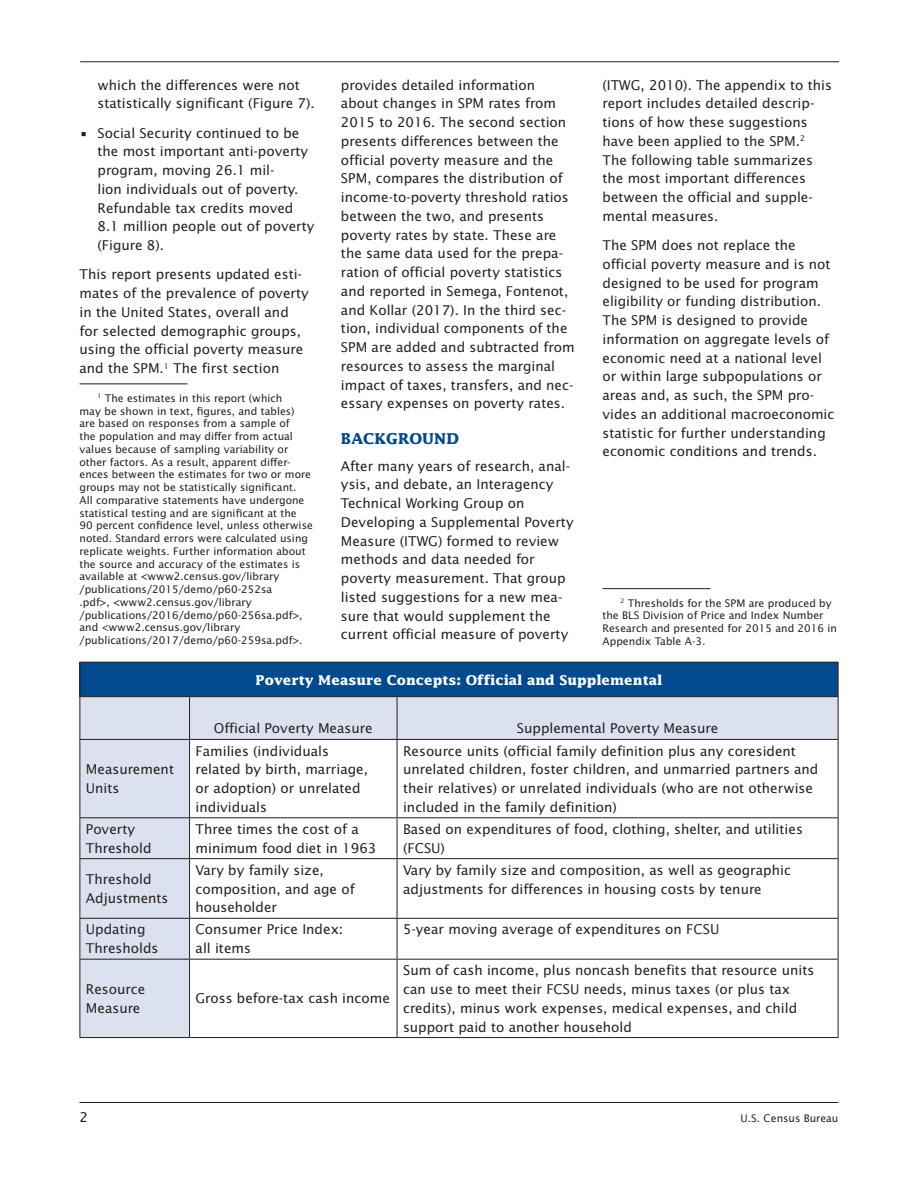
<style>
.page{position:relative;width:918px;height:1188px;background:#fff}
.page>*{position:absolute;margin:0;border:0;box-sizing:border-box;transform-origin:0 0}
.subhead1{font:700 15px "Lucida";color:#004a8d}
.body_text{font:13.5px/18.8px "Lucida Sans";color:#231f20}
.t1{font:700 13.5px "Lucida";color:#fff}
.footnote{font:10.5px/12.8px "Lucida Sans";color:#231f20}
</style>
<div class="page">
<hr style="left:80px;top:1102px;width:758px;height:1px;background:#231f20">
<hr style="left:80px;top:61px;width:759px;height:1px;background:#231f20">
<hr style="left:80px;top:383px;width:108px;height:1px;background:#231f20">
<hr style="left:602px;top:588px;width:108px;height:1px;background:#231f20">
<div style="left:80px;top:662px;width:758px;height:35px;background:#004a8d"></div>
<svg style="left:81px;top:697px;width:757px;height:340px"></svg>
<hr style="left:80px;top:662px;width:110px;height:1px;background:#231f20">
<hr style="left:80px;top:663px;width:1px;height:33px;background:#231f20">
<hr style="left:190px;top:662px;width:207px;height:1px;background:#231f20">
<hr style="left:397px;top:662px;width:441px;height:1px;background:#231f20">
<hr style="left:838px;top:663px;width:1px;height:33px;background:#231f20">
<hr style="left:80px;top:696px;width:110px;height:1px;background:#231f20">
<hr style="left:80px;top:697px;width:1px;height:42px;background:#231f20">
<hr style="left:190px;top:696px;width:207px;height:1px;background:#231f20">
<hr style="left:189px;top:697px;width:1px;height:42px;background:#231f20">
<hr style="left:397px;top:696px;width:441px;height:1px;background:#231f20">
<hr style="left:397px;top:697px;width:1px;height:42px;background:#231f20">
<hr style="left:838px;top:697px;width:1px;height:42px;background:#231f20">
<hr style="left:80px;top:739px;width:110px;height:1px;background:#231f20">
<hr style="left:80px;top:740px;width:1px;height:77px;background:#231f20">
<hr style="left:190px;top:739px;width:207px;height:1px;background:#231f20">
<hr style="left:189px;top:740px;width:1px;height:77px;background:#231f20">
<hr style="left:397px;top:739px;width:441px;height:1px;background:#231f20">
<hr style="left:397px;top:740px;width:1px;height:77px;background:#231f20">
<hr style="left:838px;top:740px;width:1px;height:77px;background:#231f20">
<hr style="left:80px;top:817px;width:110px;height:1px;background:#231f20">
<hr style="left:80px;top:818px;width:1px;height:40px;background:#231f20">
<hr style="left:190px;top:817px;width:207px;height:1px;background:#231f20">
<hr style="left:189px;top:818px;width:1px;height:40px;background:#231f20">
<hr style="left:397px;top:817px;width:441px;height:1px;background:#231f20">
<hr style="left:397px;top:818px;width:1px;height:40px;background:#231f20">
<hr style="left:838px;top:818px;width:1px;height:40px;background:#231f20">
<hr style="left:80px;top:858px;width:110px;height:1px;background:#231f20">
<hr style="left:80px;top:859px;width:1px;height:59px;background:#231f20">
<hr style="left:190px;top:858px;width:207px;height:1px;background:#231f20">
<hr style="left:189px;top:859px;width:1px;height:59px;background:#231f20">
<hr style="left:397px;top:858px;width:441px;height:1px;background:#231f20">
<hr style="left:397px;top:859px;width:1px;height:59px;background:#231f20">
<hr style="left:838px;top:859px;width:1px;height:59px;background:#231f20">
<hr style="left:80px;top:918px;width:110px;height:1px;background:#231f20">
<hr style="left:80px;top:919px;width:1px;height:40px;background:#231f20">
<hr style="left:190px;top:918px;width:207px;height:1px;background:#231f20">
<hr style="left:189px;top:919px;width:1px;height:40px;background:#231f20">
<hr style="left:397px;top:918px;width:441px;height:1px;background:#231f20">
<hr style="left:397px;top:919px;width:1px;height:40px;background:#231f20">
<hr style="left:838px;top:919px;width:1px;height:40px;background:#231f20">
<hr style="left:80px;top:959px;width:110px;height:1px;background:#231f20">
<hr style="left:80px;top:960px;width:1px;height:77px;background:#231f20">
<hr style="left:190px;top:959px;width:207px;height:1px;background:#231f20">
<hr style="left:189px;top:960px;width:1px;height:77px;background:#231f20">
<hr style="left:397px;top:959px;width:441px;height:1px;background:#231f20">
<hr style="left:397px;top:960px;width:1px;height:77px;background:#231f20">
<hr style="left:838px;top:960px;width:1px;height:77px;background:#231f20">
<hr style="left:80px;top:1037px;width:110px;height:1px;background:#231f20">
<hr style="left:190px;top:1037px;width:207px;height:1px;background:#231f20">
<hr style="left:397px;top:1037px;width:441px;height:1px;background:#231f20">
<p class="body_text" style="left:98px;top:76px;width:219px">which the differences were not statistically significant (Figure 7).</p>
<p class="body_text" style="left:97px;top:124px;width:219px;text-indent:-18px">• Social Security continued to be the most important anti-poverty program, moving 26.1 mil-<br>lion individuals out of poverty.<br>Refundable tax credits moved<br>8.1 million people out of poverty (Figure 8).</p>
<p class="body_text" style="left:80px;top:265px;width:231px">This report presents updated esti&shy;mates of the prevalence of poverty in the United States, overall and for selected demographic groups, using the official poverty measure and the SPM.<sup>1</sup> The first section</p>
<p class="footnote" style="left:80px;top:392px;width:235px;text-indent:18px"><sup>1</sup> The estimates in this report (which<br>may be shown in text, figures, and tables) are based on responses from a sample of<br>the population and may differ from actual values because of sampling variability or other factors. As a result, apparent differ&shy;ences between the estimates for two or more groups may not be statistically significant.<br>All comparative statements have undergone statistical testing and are significant at the<br>90 percent confidence level, unless otherwise noted. Standard errors were calculated using replicate weights. Further information about the source and accuracy of the estimates is available at &lt;www2.census.gov/library /publications/2015/demo/p60-252sa<br>.pdf&gt;, &lt;www2.census.gov/library /publications/2016/demo/p60-256sa.pdf&gt;, and &lt;www2.census.gov/library /publications/2017/demo/p60-259sa.pdf&gt;.</p>
<p class="body_text" style="left:341px;top:76px;width:235px">provides detailed information about changes in SPM rates from 2015 to 2016. The second section presents differences between the official poverty measure and the SPM, compares the distribution of income-to-poverty threshold ratios between the two, and presents poverty rates by state. These are the same data used for the prepa&shy;ration of official poverty statistics and reported in Semega, Fontenot, and Kollar (2017). In the third sec&shy;tion, individual components of the SPM are added and subtracted from resources to assess the marginal impact of taxes, transfers, and nec&shy;essary expenses on poverty rates.</p>
<p class="subhead1" style="left:341px;top:430px;width:119px">BACKGROUND</p>
<p class="body_text" style="left:341px;top:457px;width:234px">After many years of research, anal&shy;ysis, and debate, an Interagency<br>Technical Working Group on<br>Developing a Supplemental Poverty<br>Measure (ITWG) formed to review methods and data needed for poverty measurement. That group listed suggestions for a new mea&shy;sure that would supplement the current official measure of poverty</p>
<p class="body_text" style="left:602px;top:76px;width:231px">(ITWG, 2010). The appendix to this report includes detailed descrip&shy;tions of how these suggestions have been applied to the SPM.<sup>2<br></sup>The following table summarizes the most important differences between the official and supple&shy;mental measures.</p>
<p class="body_text" style="left:602px;top:236px;width:234px">The SPM does not replace the official poverty measure and is not designed to be used for program eligibility or funding distribution.<br>The SPM is designed to provide information on aggregate levels of economic need at a national level or within large subpopulations or areas and, as such, the SPM pro&shy;vides an additional macroeconomic statistic for further understanding economic conditions and trends.</p>
<p class="footnote" style="left:603px;top:597px;width:236px;text-indent:18px"><sup>2</sup> Thresholds for the SPM are produced by the BLS Division of Price and Index Number Research and presented for 2015 and 2016 in Appendix Table A-3.</p>
<p class="t1" style="left:256px;top:672px;width:408px">Poverty Measure Concepts: Official and Supplemental</p>
<p class="body_text" style="left:214px;top:719px;width:160px">Official Poverty Measure</p>
<p class="body_text" style="left:517px;top:719px;width:203px">Supplemental Poverty Measure</p>
<p class="body_text" style="left:86px;top:760px;width:90px">Measurement<br>Units</p>
<p class="body_text" style="left:196px;top:742px;width:174px">Families (individuals related by birth, marriage, or adoption) or unrelated individuals</p>
<p class="body_text" style="left:403px;top:742px;width:417px">Resource units (official family definition plus any coresident unrelated children, foster children, and unmarried partners and their relatives) or unrelated individuals (who are not otherwise included in the family definition)</p>
<p class="body_text" style="left:86px;top:820px;width:67px">Poverty<br>Threshold</p>
<p class="body_text" style="left:196px;top:820px;width:182px">Three times the cost of a minimum food diet in 1963</p>
<p class="body_text" style="left:403px;top:820px;width:401px">Based on expenditures of food, clothing, shelter, and utilities (FCSU)</p>
<p class="body_text" style="left:86px;top:870px;width:84px">Threshold<br>Adjustments</p>
<p class="body_text" style="left:196px;top:861px;width:161px">Vary by family size, composition, and age of householder</p>
<p class="body_text" style="left:403px;top:861px;width:389px">Vary by family size and composition, as well as geographic adjustments for differences in housing costs by tenure</p>
<p class="body_text" style="left:86px;top:920px;width:74px">Updating<br>Thresholds</p>
<p class="body_text" style="left:196px;top:920px;width:149px">Consumer Price Index: all items</p>
<p class="body_text" style="left:403px;top:920px;width:318px">5-year moving average of expenditures on FCSU</p>
<p class="body_text" style="left:86px;top:980px;width:61px">Resource<br>Measure</p>
<p class="body_text" style="left:196px;top:989px;width:196px">Gross before-tax cash income</p>
<p class="body_text" style="left:403px;top:961px;width:413px">Sum of cash income, plus noncash benefits that resource units can use to meet their FCSU needs, minus taxes (or plus tax credits), minus work expenses, medical expenses, and child support paid to another household</p>
<p class="body_text" style="left:80px;top:1108px;width:10px">2</p>
<p class="footnote" style="left:741px;top:1112px;width:99px">U.S. Census Bureau</p>
</div>
